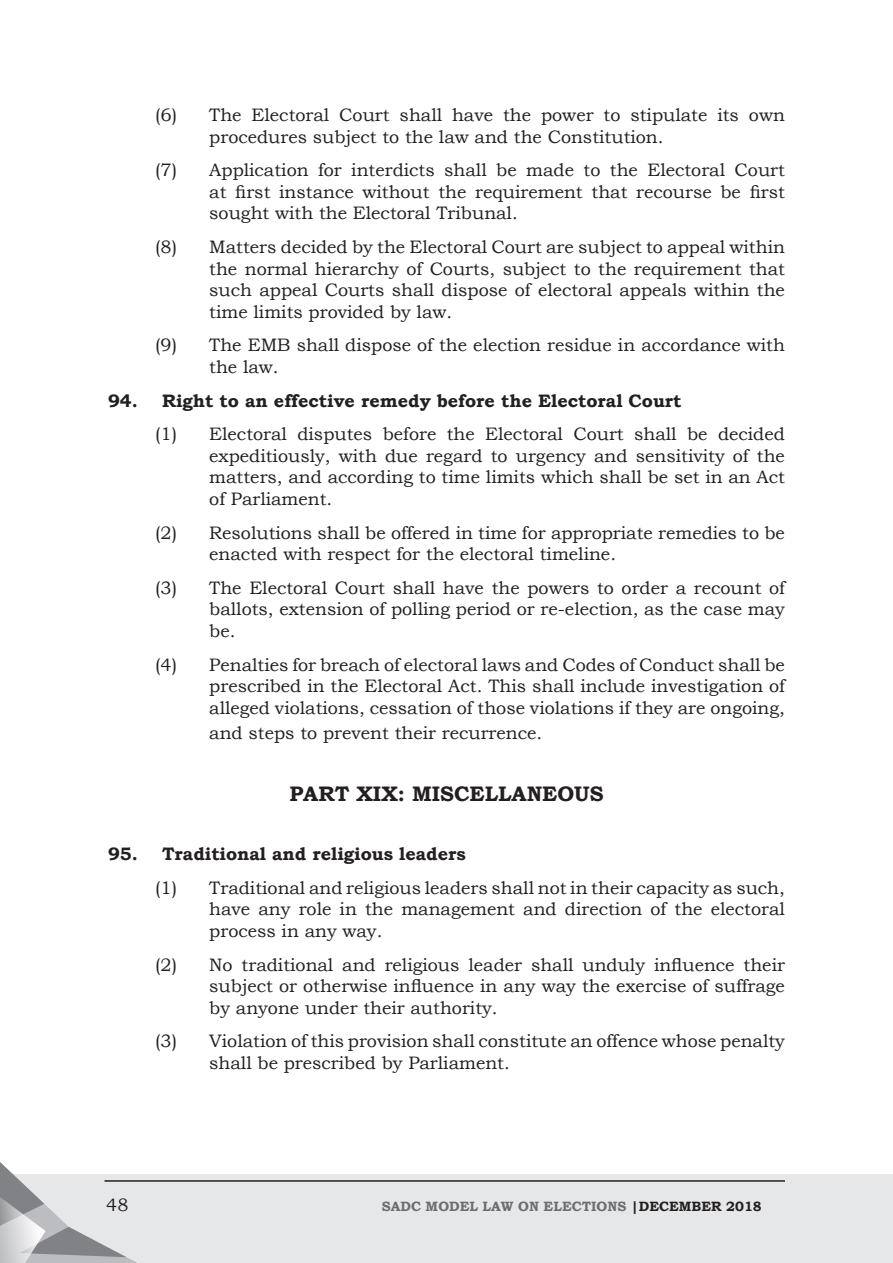
<style>
.page{position:relative;width:893px;height:1263px;background:#fff}
.page>*{position:absolute;margin:0;border:0;box-sizing:border-box;transform-origin:0 0}
.Main_Heading{font:700 21px "Bookman Old Style";color:#231f20}
.t1{font:18px/21.6px "Bookman Old Style";color:#231f20;text-align:justify}
.t2{font:700 18px "Bookman Old Style";color:#231f20}
.t3{font:700 13.5px "Bookman Old Style";color:#6c6d70}
.s1{color:#231f20}
</style>
<div class="page">
<div style="left:0;top:1175px;width:893px;height:88px;background:#e6e7e9"></div>
<hr style="left:105px;top:1180px;width:680px;height:2px;background:#231f20">
<svg style="left:0;top:1162px;width:161px;height:101px"></svg>
<p class="t1" style="left:209px;top:104px;width:577px;text-indent:-54px">(6) The Electoral Court shall have the power to stipulate its own procedures subject to the law and the Constitution.</p>
<p class="t1" style="left:209px;top:159px;width:577px;text-indent:-54px">(7) Application for interdicts shall be made to the Electoral Court at first instance without the requirement that recourse be first sought with the Electoral Tribunal.</p>
<p class="t1" style="left:209px;top:236px;width:577px;text-indent:-54px">(8) Matters decided by the Electoral Court are subject to appeal within the normal hierarchy of Courts, subject to the requirement that such appeal Courts shall dispose of electoral appeals within the time limits provided by law.</p>
<p class="t1" style="left:209px;top:334px;width:577px;text-indent:-54px">(9) The EMB shall dispose of the election residue in accordance with the law.</p>
<p class="t2" style="left:108px;top:387px;width:575px">94. Right to an effective remedy before the Electoral Court</p>
<p class="t1" style="left:209px;top:423px;width:577px;text-indent:-54px">(1) Electoral disputes before the Electoral Court shall be decided expeditiously, with due regard to urgency and sensitivity of the matters, and according to time limits which shall be set in an Act of Parliament.</p>
<p class="t1" style="left:209px;top:522px;width:577px;text-indent:-54px">(2) Resolutions shall be offered in time for appropriate remedies to be enacted with respect for the electoral timeline.</p>
<p class="t1" style="left:209px;top:577px;width:577px;text-indent:-54px">(3) The Electoral Court shall have the powers to order a recount of ballots, extension of polling period or re-election, as the case may be.</p>
<p class="t1" style="left:209px;top:654px;width:577px;text-indent:-54px">(4) Penalties for breach of electoral laws and Codes of Conduct shall be prescribed in the Electoral Act. This shall include investigation of alleged violations, cessation of those violations if they are ongoing,</p>
<p class="t1" style="left:209px;top:722px;width:334px">and steps to prevent their recurrence.</p>
<p class="Main_Heading" style="left:289px;top:779px;width:316px">PART XIX: MISCELLANEOUS</p>
<p class="t2" style="left:108px;top:841px;width:359px">95. Traditional and religious leaders</p>
<p class="t1" style="left:209px;top:877px;width:577px;text-indent:-54px">(1) Traditional and religious leaders shall not in their capacity as such, have any role in the management and direction of the electoral process in any way.</p>
<p class="t1" style="left:209px;top:954px;width:577px;text-indent:-54px">(2) No traditional and religious leader shall unduly influence their subject or otherwise influence in any way the exercise of suffrage by anyone under their authority.</p>
<p class="t1" style="left:209px;top:1030px;width:577px;text-indent:-54px">(3) Violation of this provision shall constitute an offence whose penalty shall be prescribed by Parliament.</p>
<p class="t1" style="left:106px;top:1194px;width:24px">48</p>
<p class="t3" style="left:382px;top:1197px;width:381px">SADC MODEL LAW ON ELECTIONS <span class="s1">|DECEMBER 2018</span></p>
</div>
